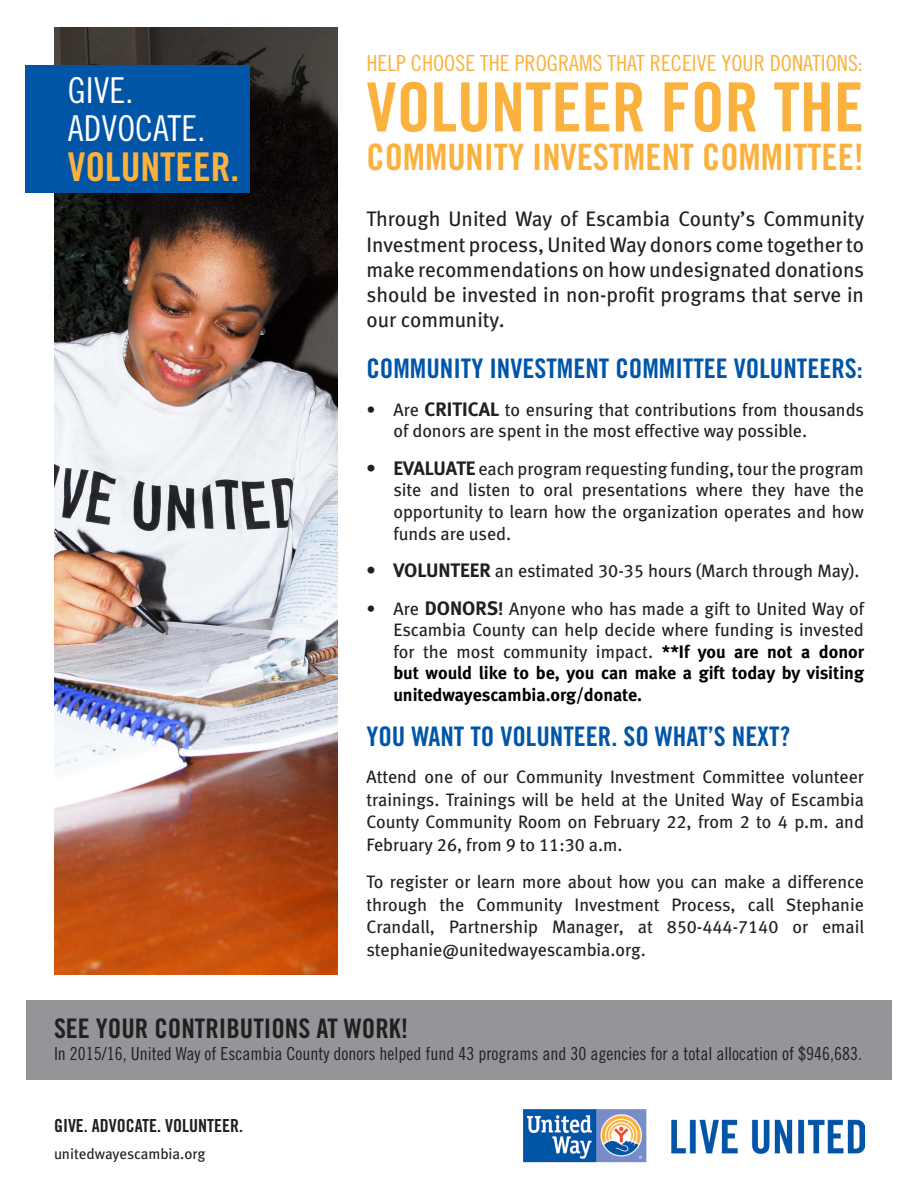
<style>
.page{position:relative;width:918px;height:1188px;background:#fff}
.page>*{position:absolute;margin:0;border:0;box-sizing:border-box;transform-origin:0 0}
.t1{font:67.95px "Trade Gothic Bold Cond Twenty";color:#fbb13d}
.t2{font:39.6px "Trade Gothic Bold Cond Twenty";color:#fbb13d}
.t3{font:36.45px "Trade Gothic Bold Cond Twenty";color:#fbb13d}
.t4{font:35.7px "Trade Gothic Cond Eighteen";color:#fff}
.t5{font:27px "Trade Gothic Bold Cond Twenty";color:#0155a7}
.t6{font:27px "Trade Gothic Bold Cond Twenty";color:#231f20}
.t7{font:22.2px "Trade Gothic Cond Eighteen";color:#fbb13d}
.t8{font:21px/25.2px "Meta Book LF";color:#231f20;text-align:justify}
.t9{font:18px/21.6px "Meta Book LF";color:#231f20;text-align:justify}
.t10{font:18px "Trade Gothic Cond Eighteen";color:#231f20}
.t11{font:18px "Trade Gothic Bold Cond Twenty";color:#231f20}
.t12{font:15px "Meta Book LF";letter-spacing:-.005em;color:#231f20}
.s1{font-family:"Meta Bold LF";font-size:19.5px}
.s2{font-family:"Meta Bold LF"}
.s3{font-family:"Meta Bold LF";color:#000}
</style>
<div class="page">
<img style="left:523px;top:1109px;width:341px;height:54px">
<img style="left:54px;top:27px;width:284px;height:947px">
<div style="left:26px;top:1001px;width:866px;height:79px;background:#939598"></div>
<div style="left:26px;top:65px;width:224px;height:127px;background:#0155a7"></div>
<p class="t4" style="left:68px;top:69px;width:67px">GIVE.</p>
<p class="t4" style="left:68px;top:107px;width:139px">ADVOCATE.</p>
<p class="t2" style="left:68px;top:143px;width:173px">VOLUNTEER.</p>
<p class="t7" style="left:366px;top:50px;width:498px">HELP CHOOSE THE PROGRAMS THAT RECEIVE YOUR DONATIONS:</p>
<p class="t1" style="left:366px;top:66px;width:499px">VOLUNTEER FOR THE</p>
<p class="t3" style="left:366px;top:135px;width:499px">COMMUNITY INVESTMENT COMMITTEE!</p>
<p class="t8" style="left:366px;top:206px;width:499px">Through United Way of Escambia County’s Community Investment process, United Way donors come together to make recommendations on how undesignated donations should be invested in non-profit programs that serve in our community.</p>
<p class="t5" style="left:366px;top:352px;width:498px">COMMUNITY INVESTMENT COMMITTEE VOLUNTEERS:</p>
<p class="t9" style="left:393px;top:399px;width:472px;text-indent:-27px">• Are <span class="s1">CRITICAL</span> to ensuring that contributions from thousands of donors are spent in the most effective way possible.</p>
<p class="t9" style="left:393px;top:458px;width:472px;text-indent:-27px"><span class="s1">• EVALUATE</span> each program requesting funding, tour the program site and listen to oral presentations where they have the opportunity to learn how the organization operates and how funds are used.</p>
<p class="t9" style="left:366px;top:560px;width:495px"><span class="s1">• VOLUNTEER</span> an estimated 30-35 hours (March through May).</p>
<p class="t9" style="left:393px;top:597px;width:472px;text-indent:-27px">• Are <span class="s1">DONORS</span><span class="s2">!</span> Anyone who has made a gift to United Way of Escambia County can help decide where funding is invested for the most community impact. <span class="s3">**If you are not a donor but would like to be, you can make a gift today by visiting unitedwayescambia.org/donate.</span></p>
<p class="t5" style="left:366px;top:720px;width:425px">YOU WANT TO VOLUNTEER. SO WHAT’S NEXT?</p>
<p class="t9" style="left:366px;top:766px;width:499px;line-height:22.5px">Attend one of our Community Investment Committee volunteer trainings. Trainings will be held at the United Way of Escambia County Community Room on February 22, from 2 to 4 p.m. and February 26, from 9 to 11:30 a.m.</p>
<p class="t9" style="left:366px;top:871px;width:499px;line-height:22.5px">To register or learn more about how you can make a difference through the Community Investment Process, call Stephanie Crandall, Partnership Manager, at 850-444-7140 or email</p>
<p class="t9" style="left:366px;top:939px;width:281px">stephanie@unitedwayescambia.org.</p>
<p class="t6" style="left:54px;top:1012px;width:356px">SEE YOUR CONTRIBUTIONS AT WORK!</p>
<p class="t10" style="left:54px;top:1042px;width:810px">In 2015/16, United Way of Escambia County donors helped fund 43 programs and 30 agencies for a total allocation of $946,683.</p>
<p class="t11" style="left:54px;top:1114px;width:191px">GIVE. ADVOCATE. VOLUNTEER.</p>
<p class="t12" style="left:54px;top:1145px;width:153px">unitedwayescambia.org</p>
</div>
